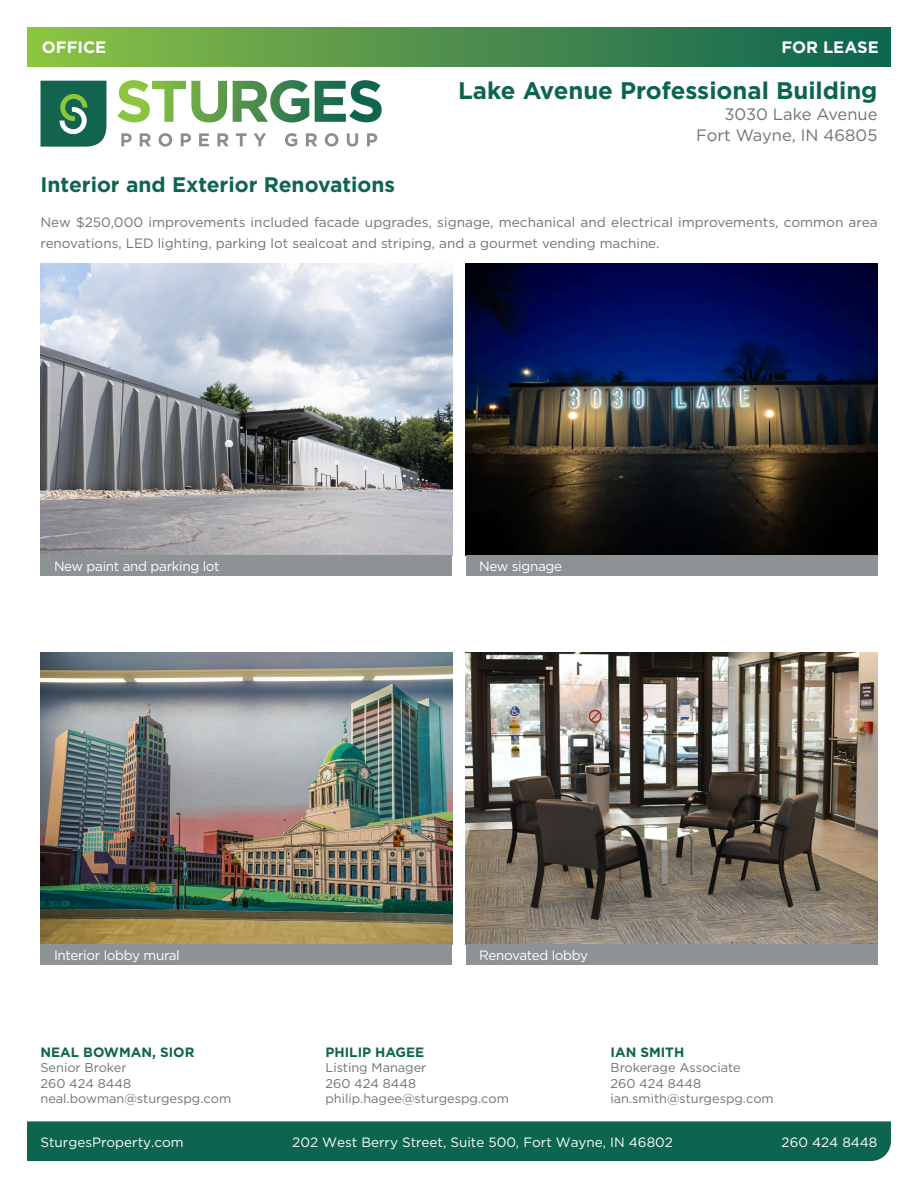
<style>
.page{position:relative;width:918px;height:1188px;background:#fff}
.page>*{position:absolute;margin:0;border:0;box-sizing:border-box;transform-origin:0 0}
.t1{font:700 24px "Gotham";color:#0d6550}
.Copy_-_Secondary_Paragraph{font:700 21px "Gotham";color:#0d6550}
.t2{font:16.5px/21px "Gotham";color:#6f7274;text-align:right}
.t3{font:700 16.5px "Gotham";color:#fff}
.Copy_-_Secondary_Paragraph-2{font:13.5px/21px "Gotham";color:#6f7274}
.t4{font:13.5px "Gotham";color:#fff}
.t5{font:13.5px "Gotham";letter-spacing:-.025em;color:#fff}
.t6{font:700 13.5px "Gotham";color:#0d6550}
.t7{font:12.75px/15.3px "Gotham";color:#6f7274}
</style>
<div class="page">
<div style="left:27px;top:1121px;width:864px;height:40px;background:#0d6550"></div>
<svg style="left:40px;top:81px;width:66px;height:66px;background:#2e775c"></svg>
<svg style="left:121px;top:133px;width:11px;height:13px"></svg>
<svg style="left:140px;top:133px;width:11px;height:13px"></svg>
<svg style="left:158px;top:133px;width:14px;height:14px"></svg>
<svg style="left:181px;top:133px;width:10px;height:13px"></svg>
<svg style="left:199px;top:133px;width:10px;height:13px"></svg>
<svg style="left:217px;top:133px;width:12px;height:13px"></svg>
<svg style="left:236px;top:133px;width:11px;height:13px"></svg>
<svg style="left:253px;top:133px;width:13px;height:13px"></svg>
<svg style="left:285px;top:133px;width:12px;height:14px"></svg>
<svg style="left:306px;top:133px;width:11px;height:13px"></svg>
<svg style="left:325px;top:133px;width:14px;height:14px"></svg>
<svg style="left:347px;top:133px;width:11px;height:14px"></svg>
<svg style="left:367px;top:133px;width:10px;height:13px"></svg>
<svg style="left:117px;top:80px;width:265px;height:43px"></svg>
<div style="left:27px;top:27px;width:864px;height:40px;background:linear-gradient(to right,#8dc145,#0d6153)"></div>
<img style="left:40px;top:264px;width:412px;height:291px">
<img style="left:466px;top:264px;width:412px;height:291px">
<img style="left:40px;top:652px;width:412px;height:292px">
<img style="left:466px;top:652px;width:412px;height:292px">
<div style="left:40px;top:555px;width:412px;height:20px;background:#8d9294"></div>
<div style="left:466px;top:555px;width:412px;height:20px;background:#8d9294"></div>
<div style="left:40px;top:944px;width:412px;height:20px;background:#8d9294"></div>
<div style="left:466px;top:944px;width:412px;height:20px;background:#8d9294"></div>
<p class="t3" style="left:42px;top:37px;width:66px">OFFICE</p>
<p class="t3" style="left:781px;top:37px;width:99px">FOR LEASE</p>
<h1 class="t1" style="left:458px;top:75px;width:421px">Lake Avenue Professional Building</h1>
<p class="t2" style="left:696px;top:104px;width:183px">3030 Lake Avenue<br>Fort Wayne, IN 46805</p>
<p class="Copy_-_Secondary_Paragraph" style="left:40px;top:171px;width:356px">Interior and Exterior Renovations</p>
<p class="Copy_-_Secondary_Paragraph-2" style="left:40px;top:211px;width:839px">New $250,000 improvements included facade upgrades, signage, mechanical and electrical improvements, common area renovations, LED lighting, parking lot sealcoat and striping, and a gourmet vending machine.</p>
<p class="t5" style="left:54px;top:557px;width:167px">New paint and parking lot</p>
<p class="t5" style="left:479px;top:557px;width:84px">New signage</p>
<p class="t5" style="left:54px;top:946px;width:127px">Interior lobby mural</p>
<p class="t5" style="left:479px;top:946px;width:110px">Renovated lobby</p>
<p class="t6" style="left:40px;top:1043px;width:155px">NEAL BOWMAN, SIOR</p>
<p class="t7" style="left:40px;top:1060px;width:192px">Senior Broker<br>260 424 8448 neal.bowman@sturgespg.com</p>
<p class="t6" style="left:326px;top:1043px;width:100px">PHILIP HAGEE</p>
<p class="t7" style="left:326px;top:1060px;width:185px">Listing Manager<br>260 424 8448 philip.hagee@sturgespg.com</p>
<p class="t6" style="left:610px;top:1043px;width:75px">IAN SMITH</p>
<p class="t7" style="left:610px;top:1060px;width:165px">Brokerage Associate<br>260 424 8448 ian.smith@sturgespg.com</p>
<p class="t4" style="left:40px;top:1133px;width:145px">SturgesProperty.com</p>
<p class="t4" style="left:292px;top:1133px;width:382px">202 West Berry Street, Suite 500, Fort Wayne, IN 46802</p>
<p class="t4" style="left:782px;top:1133px;width:97px">260 424 8448</p>
</div>
